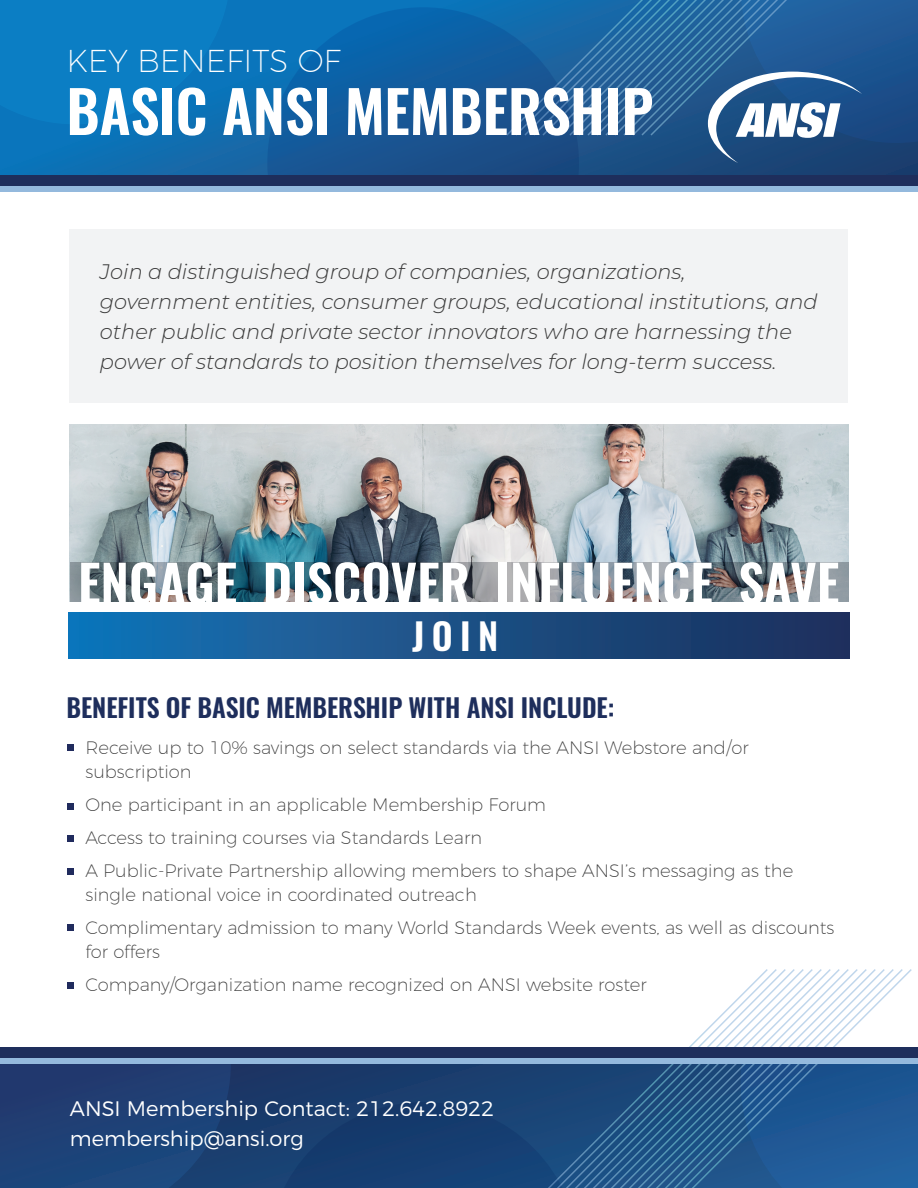
<style>
.page{position:relative;width:918px;height:1188px;background:#fff}
.page>*{position:absolute;margin:0;border:0;box-sizing:border-box;transform-origin:0 0}
.t1{font:600 57.9px "Oswald";letter-spacing:-.005em;color:#fff}
.t2{font:600 51.3px "Oswald";color:#fff}
.t3{font:600 36.45px "Oswald";color:#fff}
.t4{font:200 31.65px "Montserrat";color:#fff}
.t5{font:600 25.5px "Oswald";color:#1e2e5c}
.t6{font:italic 300 21px/30px "Montserrat";color:#3b3b3b}
.t7{font:300 21px/30px "Montserrat";color:#fff}
.t8{font:200 18px/33px "Montserrat";color:#3b3b3b}
</style>
<div class="page">
<div style="left:70px;top:230px;width:778px;height:174px;background:#f2f3f4"></div>
<svg style="left:0;top:0;width:918px;height:176px;background:#1067a7"></svg>
<svg style="left:506px;top:0;width:412px;height:163px;background:#306599"></svg>
<svg style="left:0;top:0;width:231px;height:124px;background:#0a7cc2"></svg>
<svg style="left:267px;top:7px;width:312px;height:169px;background:#135d9e"></svg>
<div style="left:0;top:176px;width:918px;height:11px;background:#1e2e5c"></div>
<div style="left:0;top:187px;width:918px;height:5px;background:#94b9dd"></div>
<svg style="left:68px;top:744px;width:6px;height:6px"></svg>
<svg style="left:68px;top:868px;width:6px;height:6px"></svg>
<svg style="left:68px;top:982px;width:6px;height:6px"></svg>
<svg style="left:68px;top:925px;width:6px;height:6px"></svg>
<svg style="left:68px;top:836px;width:6px;height:6px"></svg>
<svg style="left:68px;top:803px;width:6px;height:6px"></svg>
<div style="left:0;top:1063px;width:918px;height:125px;background:#1a3d6d"></div>
<svg style="left:578px;top:1093px;width:9px;height:95px"></svg>
<svg style="left:587px;top:1090px;width:9px;height:98px"></svg>
<svg style="left:596px;top:1088px;width:9px;height:100px"></svg>
<svg style="left:605px;top:1085px;width:9px;height:103px"></svg>
<svg style="left:614px;top:1082px;width:9px;height:106px"></svg>
<svg style="left:623px;top:1080px;width:9px;height:108px"></svg>
<svg style="left:632px;top:1077px;width:9px;height:111px"></svg>
<svg style="left:641px;top:1074px;width:9px;height:114px"></svg>
<svg style="left:650px;top:969px;width:262px;height:219px"></svg>
<svg style="left:267px;top:1102px;width:312px;height:86px"></svg>
<div style="left:0;top:1047px;width:918px;height:12px;background:#1e2e5c"></div>
<div style="left:0;top:1059px;width:918px;height:5px;background:#94b9dd"></div>
<svg style="left:0;top:1058px;width:231px;height:130px;fill:#1f4076"></svg>
<svg style="left:741px;top:1064px;width:177px;height:124px;background:#205995"></svg>
<img style="left:70px;top:425px;width:779px;height:138px">
<svg style="left:70px;top:563px;width:779px;height:39px;background:#63717a"></svg>
<div style="left:69px;top:613px;width:781px;height:46px;background:linear-gradient(to right,#1574b7,#1f2e59)"></div>
<h3 class="t4" style="left:66px;top:41px;width:276px">KEY BENEFITS OF</h3>
<h1 class="t1" style="left:66px;top:60px;width:589px">BASIC ANSI MEMBERSHIP</h1>
<p class="t6" style="left:100px;top:256px;width:719px">Join a distinguished group of companies, organizations, government entities, consumer groups, educational institutions, and other public and private sector innovators who are harnessing the power of standards to position themselves for long-term success.</p>
<h2 class="t2" style="left:78px;top:538px;width:763px">ENGAGE DISCOVER INFLUENCE SAVE</h2>
<h3 class="t3" style="left:412px;top:604px;width:88px">JOIN</h3>
<h3 class="t5" style="left:66px;top:685px;width:550px">BENEFITS OF BASIC MEMBERSHIP WITH ANSI INCLUDE:</h3>
<p class="t8" style="left:85px;top:735px;width:665px;line-height:24px">Receive up to 10% savings on select standards via the ANSI Webstore and/or subscription</p>
<p class="t8" style="left:85px;top:788px;width:709px">One participant in an applicable Membership Forum<br>Access to training courses via Standards Learn<br>A Public-Private Partnership allowing members to shape ANSI’s messaging as the</p>
<p class="t8" style="left:85px;top:878px;width:751px">single national voice in coordinated outreach<br>Complimentary admission to many World Standards Week events, as well as discounts</p>
<p class="t8" style="left:85px;top:935px;width:563px">for offers<br>Company/Organization name recognized on ANSI website roster</p>
<p class="t7" style="left:70px;top:1092px;width:426px">ANSI Membership Contact: 212.642.8922 membership@ansi.org</p>
</div>
